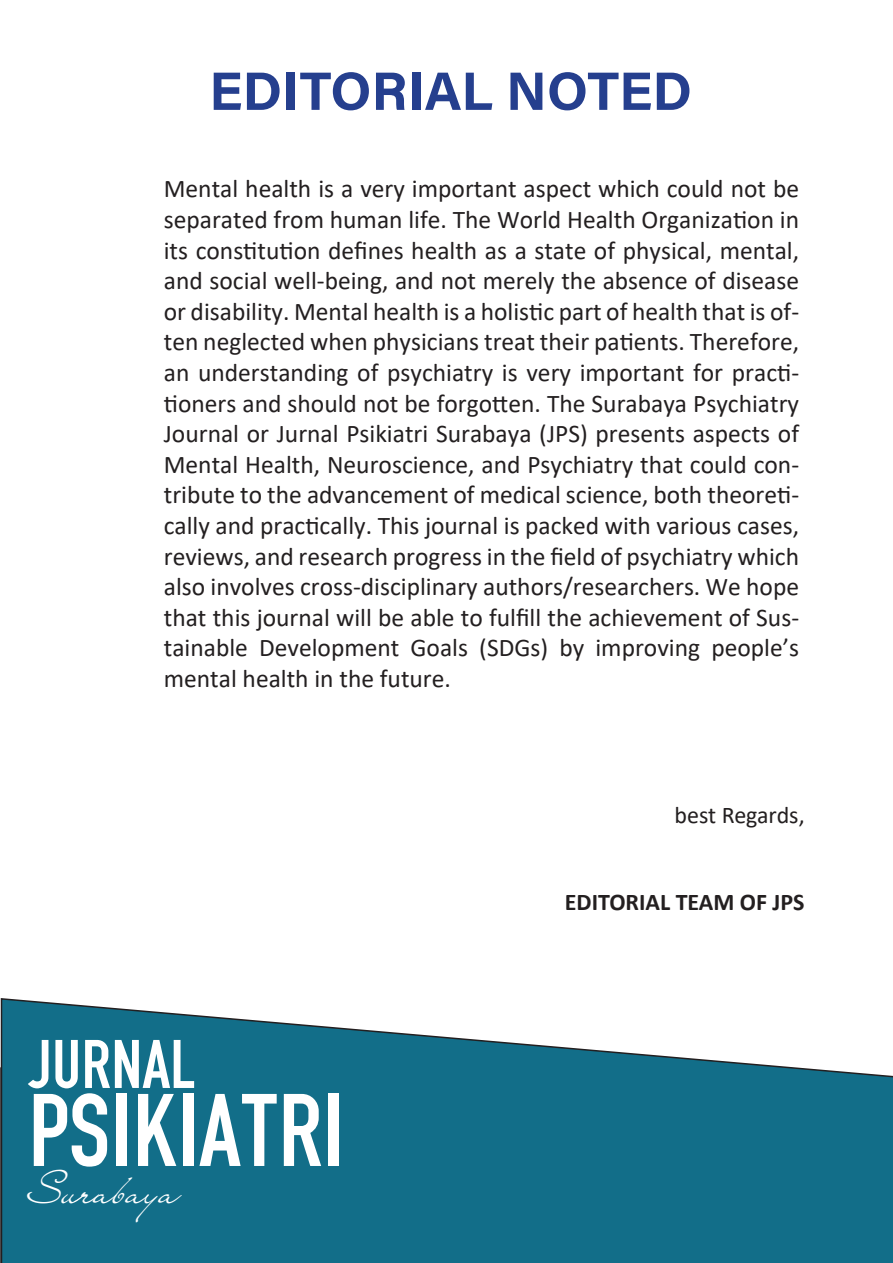
<style>
.page{position:relative;width:893px;height:1263px;background:#fff}
.page>*{position:absolute;margin:0;border:0;box-sizing:border-box;transform-origin:0 0}
.t1{font:108px "DIN 1451 Engschrift Regular";color:#fff}
.t2{font:72px "DIN 1451 Engschrift Regular";color:#fff}
.t3{font:54px "Acumin Variable Concept";letter-spacing:.03em;color:#253f8e}
.t4{font:45px "Lainie Day SH";color:#fff}
.t5{font:25.5px/30.6px "Calibri";color:#231f20;text-align:justify}
.t6{font:700 24px "Calibri";color:#231f20}
.t7{font:24px "Calibri";color:#231f20}
</style>
<div class="page">
<svg style="left:2px;top:998px;width:891px;height:265px;background:#358299"></svg>
<svg style="left:0;top:998px;width:2px;height:265px"></svg>
<p class="t3" style="left:209px;top:54px;width:483px">EDITORIAL NOTED</p>
<p class="t5" style="left:164px;top:173px;width:637px">Mental health is a very important aspect which could not be separated from human life. The World Health Organization in its constitution defines health as a state of physical, mental, and social well-being, and not merely the absence of disease or disability. Mental health is a holistic part of health that is of&shy;ten neglected when physicians treat their patients. Therefore, an understanding of psychiatry is very important for practi&shy;tioners and should not be forgotten. The Surabaya Psychiatry Journal or Jurnal Psikiatri Surabaya (JPS) presents aspects of Mental Health, Neuroscience, and Psychiatry that could con&shy;tribute to the advancement of medical science, both theoreti&shy;cally and practically. This journal is packed with various cases, reviews, and research progress in the field of psychiatry which also involves cross-disciplinary authors/researchers. We hope that this journal will be able to fulfill the achievement of Sus&shy;tainable Development Goals (SDGs) by improving people’s mental health in the future.</p>
<p class="t7" style="left:675px;top:798px;width:132px">best Regards,</p>
<h2 class="t2" style="left:28px;top:1022px;width:169px">JURNAL</h2>
<h1 class="t1" style="left:28px;top:1067px;width:318px">PSIKIATRI</h1>
<h3 class="t4" style="left:28px;top:1160px;width:153px">Surabaya</h3>
<p class="t6" style="left:565px;top:884px;width:241px">EDITORIAL TEAM OF JPS</p>
</div>
